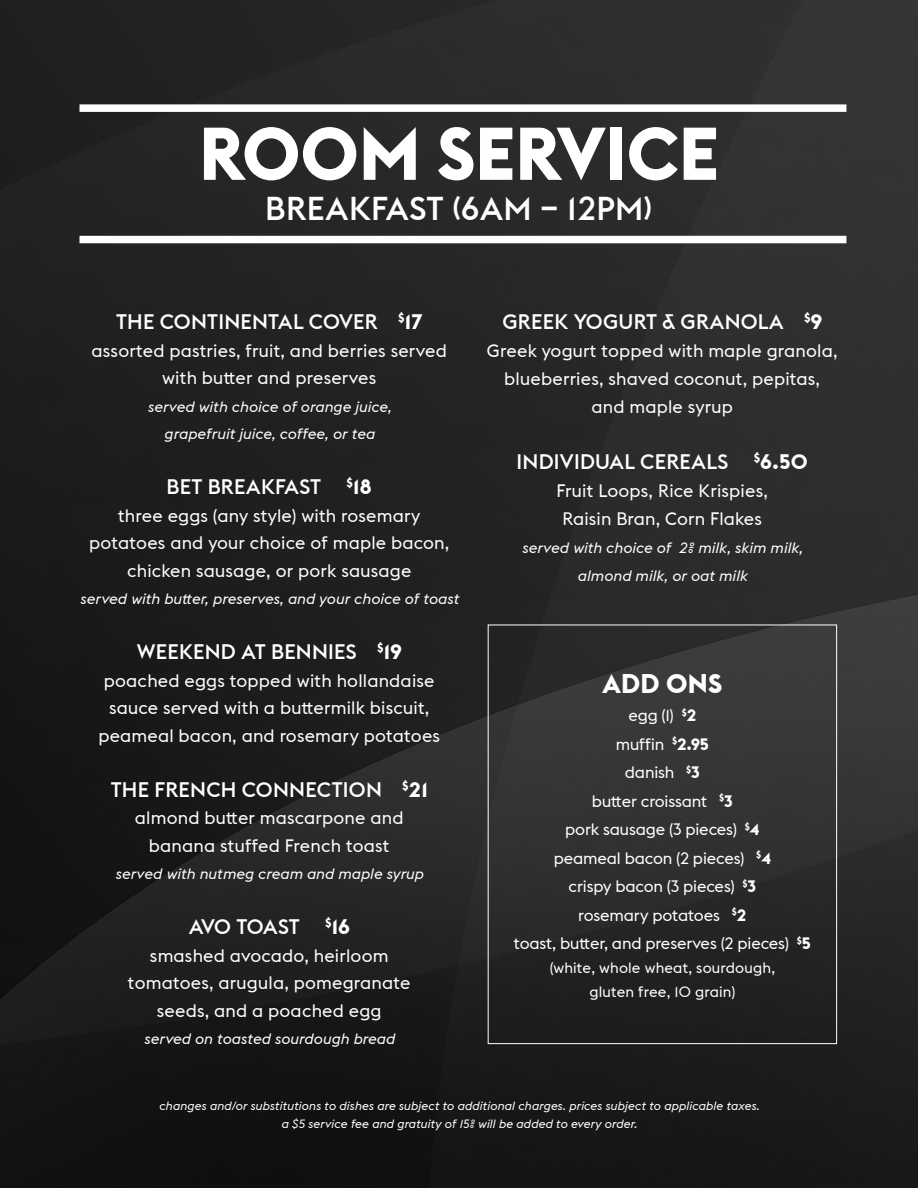
<style>
.page{position:relative;width:918px;height:1188px;background:#fff}
.page>*{position:absolute;margin:0;border:0;box-sizing:border-box;transform-origin:0 0}
.t1{font:700 73.5px "Euclid Flex";color:#fff}
.t2{font:500 33px "Euclid Flex";letter-spacing:.01em;color:#fff}
.t3{font:700 27px "Euclid Flex";letter-spacing:.01em;color:#fff}
.t4{font:500 21px "Euclid Flex";letter-spacing:.01em;color:#fff}
.t5{font:500 21px "Euclid Flex";letter-spacing:-.025em;color:#fff}
.t6{font:18px/27.5px "Euclid Flex";letter-spacing:.01em;color:#fff;text-align:center}
.t7{font:16.5px "Euclid Flex";letter-spacing:-.01em;color:#fff}
.t8{font:italic 15px "Euclid Flex";letter-spacing:.01em;color:#fff}
.t9{font:15px "Euclid Flex";letter-spacing:.01em;color:#fff}
.t10{font:italic 12px "Euclid Flex";letter-spacing:.01em;color:#fff}
.s1{font-weight:700}
</style>
<div class="page">
<img style="left:0;top:0;width:918px;height:1188px">
<div style="left:488px;top:625px;width:349px;height:419px;border:1px solid #fff"></div>
<div style="left:80px;top:236px;width:766px;height:7px;background:#fff"></div>
<div style="left:80px;top:104px;width:766px;height:8px;background:#fff"></div>
<p class="t1" style="left:199px;top:111px;width:521px">ROOM SERVICE</p>
<p class="t2" style="left:265px;top:190px;width:389px">BREAKFAST (6AM – 12PM)</p>
<p class="t4" style="left:116px;top:310px;width:308px">THE CONTINENTAL COVER <sup>$</sup><span class="s1">17</span></p>
<p class="t6" style="left:92px;top:337px;width:357px">assorted pastries, fruit, and berries served</p>
<p class="t6" style="left:162px;top:364px;width:216px">with butter and preserves</p>
<p class="t8" style="left:147px;top:398px;width:245px">served with choice of orange juice,</p>
<p class="t8" style="left:164px;top:425px;width:212px">grapefruit juice, coffee, or tea</p>
<p class="t4" style="left:167px;top:475px;width:207px">BET BREAKFAST <sup>$</sup><span class="s1">18</span></p>
<p class="t6" style="left:89px;top:502px;width:362px">three eggs (any style) with rosemary potatoes and your choice of maple bacon, chicken sausage, or pork sausage</p>
<p class="t8" style="left:80px;top:590px;width:380px">served with butter, preserves, and your choice of toast</p>
<p class="t4" style="left:137px;top:640px;width:266px">WEEKEND AT BENNIES <sup>$</sup><span class="s1">19</span></p>
<p class="t6" style="left:98px;top:667px;width:343px">poached eggs topped with hollandaise sauce served with a buttermilk biscuit, peameal bacon, and rosemary potatoes</p>
<p class="t4" style="left:111px;top:777px;width:319px">THE FRENCH CONNECTION <sup>$</sup><span class="s1">21</span></p>
<p class="t6" style="left:135px;top:804px;width:270px">almond butter mascarpone and</p>
<p class="t6" style="left:149px;top:832px;width:242px">banana stuffed French toast</p>
<p class="t8" style="left:115px;top:865px;width:310px">served with nutmeg cream and maple syrup</p>
<p class="t5" style="left:189px;top:914px;width:163px">AVO TOAST <sup>$</sup><span class="s1">16</span></p>
<p class="t6" style="left:150px;top:942px;width:240px">smashed avocado, heirloom</p>
<p class="t6" style="left:128px;top:969px;width:284px">tomatoes, arugula, pomegranate</p>
<p class="t6" style="left:157px;top:997px;width:226px">seeds, and a poached egg</p>
<p class="t8" style="left:144px;top:1030px;width:252px">served on toasted sourdough bread</p>
<p class="t4" style="left:502px;top:310px;width:321px">GREEK YOGURT &amp; GRANOLA <sup>$</sup><span class="s1">9</span></p>
<p class="t6" style="left:487px;top:337px;width:352px;line-height:27.9px">Greek yogurt topped with maple granola, blueberries, shaved coconut, pepitas,</p>
<p class="t6" style="left:592px;top:393px;width:143px">and maple syrup</p>
<p class="t4" style="left:517px;top:449px;width:293px">INDIVIDUAL CEREALS <sup>$</sup><span class="s1">6.50</span></p>
<p class="t6" style="left:556px;top:477px;width:213px">Fruit Loops, Rice Krispies,</p>
<p class="t6" style="left:562px;top:505px;width:201px">Raisin Bran, Corn Flakes</p>
<p class="t8" style="left:522px;top:539px;width:283px">served with choice of 2% milk, skim milk,</p>
<p class="t8" style="left:577px;top:567px;width:171px">almond milk, or oat milk</p>
<p class="t3" style="left:602px;top:668px;width:121px">ADD ONS</p>
<p class="t7" style="left:628px;top:706px;width:69px">egg (1) <sup>$</sup><span class="s1">2</span></p>
<p class="t7" style="left:616px;top:735px;width:95px">muffin <sup>$</sup><span class="s1">2.95</span></p>
<p class="t7" style="left:625px;top:763px;width:76px">danish <sup>$</sup><span class="s1">3</span></p>
<p class="t7" style="left:592px;top:792px;width:142px">butter croissant <sup>$</sup><span class="s1">3</span></p>
<p class="t7" style="left:565px;top:820px;width:196px">pork sausage (3 pieces) <sup>$</sup><span class="s1">4</span></p>
<p class="t7" style="left:554px;top:849px;width:219px">peameal bacon (2 pieces) <sup>$</sup><span class="s1">4</span></p>
<p class="t7" style="left:569px;top:877px;width:189px">crispy bacon (3 pieces) <sup>$</sup><span class="s1">3</span></p>
<p class="t7" style="left:578px;top:906px;width:170px">rosemary potatoes <sup>$</sup><span class="s1">2</span></p>
<p class="t7" style="left:514px;top:934px;width:299px">toast, butter, and preserves (2 pieces) <sup>$</sup><span class="s1">5</span></p>
<p class="t9" style="left:550px;top:959px;width:227px">(white, whole wheat, sourdough,</p>
<p class="t9" style="left:589px;top:983px;width:147px">gluten free, 10 grain)</p>
<p class="t10" style="left:159px;top:1098px;width:602px">changes and/or substitutions to dishes are subject to additional charges. prices subject to applicable taxes.</p>
<p class="t10" style="left:281px;top:1116px;width:357px">a $5 service fee and gratuity of 15% will be added to every order.</p>
</div>
